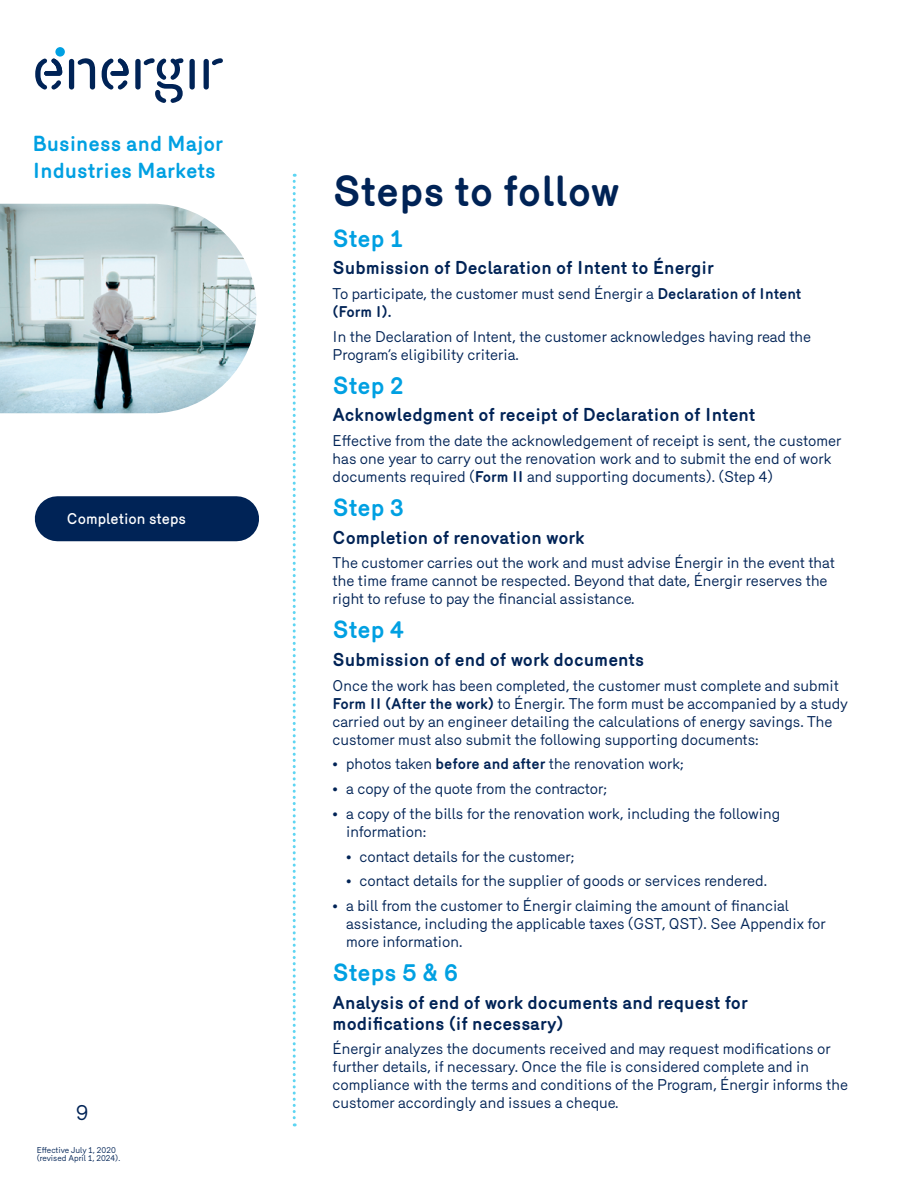
<style>
.page{position:relative;width:918px;height:1188px;background:#fff}
.page>*{position:absolute;margin:0;border:0;box-sizing:border-box;transform-origin:0 0}
.Energir_Titre_principal{font:700 42px "Merkury";letter-spacing:-.005em;color:#002356}
.Energir_Titre_paragraphe{font:700 24px "Merkury";letter-spacing:-.01em;color:#00a0e2}
.t1{font:700 21px/27px "Merkury";color:#00a0e2}
.t2{font:21px "Merkury";color:#002356}
.Energir_Sous-titre_1{font:700 18px/21px "Merkury";color:#002356}
.Energir_Texte{font:15px/18px "Merkury";color:#002356}
.t3{font:500 15px "Merkury";color:#fff}
.t4{font:8.25px/8.2px "Merkury";color:#002356}
.s1{font-weight:700}
</style>
<div class="page">
<svg style="left:293px;top:174px;width:3px;height:952px"></svg>
<img style="left:0;top:204px;width:257px;height:209px">
<svg style="left:55px;top:47px;width:10px;height:10px"></svg>
<div style="left:69px;top:59px;width:5px;height:31px;background:#002356;border-radius:3px"></div>
<svg style="left:77px;top:58px;width:18px;height:32px"></svg>
<div style="left:190px;top:59px;width:5px;height:31px;background:#002356;border-radius:3px"></div>
<svg style="left:35px;top:58px;width:27px;height:32px"></svg>
<svg style="left:102px;top:58px;width:27px;height:32px"></svg>
<div style="left:135px;top:59px;width:6px;height:31px;background:#002356;border-radius:3px"></div>
<svg style="left:143px;top:58px;width:41px;height:45px"></svg>
<div style="left:204px;top:59px;width:5px;height:31px;background:#002356;border-radius:3px"></div>
<svg style="left:212px;top:58px;width:11px;height:7px"></svg>
<div style="left:57px;top:496px;width:180px;height:45px;background:#002356"></div>
<h3 class="t1" style="left:33px;top:129px;width:192px">Business and Major<br>Industries Markets</h3>
<p class="t3" style="left:67px;top:508px;width:121px">Completion steps</p>
<h3 class="t2" style="left:76px;top:1097px;width:14px">9</h3>
<p class="t4" style="left:37px;top:1145px;width:85px">Effective July 1, 2020 (revised April 1, 2024).</p>
<p class="Energir_Titre_principal" style="left:333px;top:160px;width:289px">Steps to follow</p>
<p class="Energir_Titre_paragraphe" style="left:333px;top:220px;width:72px">Step 1</p>
<p class="Energir_Sous-titre_1" style="left:333px;top:256px;width:383px">Submission of Declaration of Intent to Énergir</p>
<p class="Energir_Texte" style="left:333px;top:283px;width:470px">To participate, the customer must send Énergir a <span class="s1">Declaration of Intent (Form I).</span></p>
<p class="Energir_Texte" style="left:333px;top:326px;width:480px">In the Declaration of Intent, the customer acknowledges having read the<br>Program’s eligibility criteria.</p>
<p class="Energir_Titre_paragraphe" style="left:333px;top:367px;width:73px">Step 2</p>
<p class="Energir_Sous-titre_1" style="left:333px;top:403px;width:425px">Acknowledgment of receipt of Declaration of Intent</p>
<p class="Energir_Texte" style="left:333px;top:430px;width:510px">Effective from the date the acknowledgement of receipt is sent, the customer has one year to carry out the renovation work and to submit the end of work documents required (<span class="s1">Form II</span> and supporting documents). (Step 4)</p>
<p class="Energir_Titre_paragraphe" style="left:333px;top:489px;width:73px">Step 3</p>
<p class="Energir_Sous-titre_1" style="left:333px;top:525px;width:254px">Completion of renovation work</p>
<p class="Energir_Texte" style="left:333px;top:553px;width:504px">The customer carries out the work and must advise Énergir in the event that the time frame cannot be respected. Beyond that date, Énergir reserves the right to refuse to pay the financial assistance.</p>
<p class="Energir_Titre_paragraphe" style="left:333px;top:612px;width:73px">Step 4</p>
<p class="Energir_Sous-titre_1" style="left:333px;top:647px;width:313px">Submission of end of work documents</p>
<p class="Energir_Texte" style="left:333px;top:675px;width:517px">Once the work has been completed, the customer must complete and submit <span class="s1">Form II (After the work)</span> to Énergir. The form must be accompanied by a study carried out by an engineer detailing the calculations of energy savings. The customer must also submit the following supporting documents:</p>
<p class="Energir_Texte" style="left:333px;top:754px;width:353px">• photos taken <span class="s1">before and after</span> the renovation work;</p>
<p class="Energir_Texte" style="left:333px;top:778px;width:276px">• a copy of the quote from the contractor;</p>
<p class="Energir_Texte" style="left:346px;top:803px;width:436px;text-indent:-14px">• a copy of the bills for the renovation work, including the following information:</p>
<p class="Energir_Texte" style="left:346px;top:846px;width:230px">• contact details for the customer;</p>
<p class="Energir_Texte" style="left:346px;top:871px;width:422px">• contact details for the supplier of goods or services rendered.</p>
<p class="Energir_Texte" style="left:346px;top:895px;width:481px;text-indent:-14px">• a bill from the customer to Énergir claiming the amount of financial assistance, including the applicable taxes (GST, QST). See Appendix for more information.</p>
<p class="Energir_Titre_paragraphe" style="left:333px;top:954px;width:127px">Steps 5 &amp; 6</p>
<p class="Energir_Sous-titre_1" style="left:333px;top:990px;width:417px">Analysis of end of work documents and request for modifications (if necessary)</p>
<p class="Energir_Texte" style="left:333px;top:1039px;width:517px">Énergir analyzes the documents received and may request modifications or further details, if necessary. Once the file is considered complete and in compliance with the terms and conditions of the Program, Énergir informs the customer accordingly and issues a cheque.</p>
</div>
